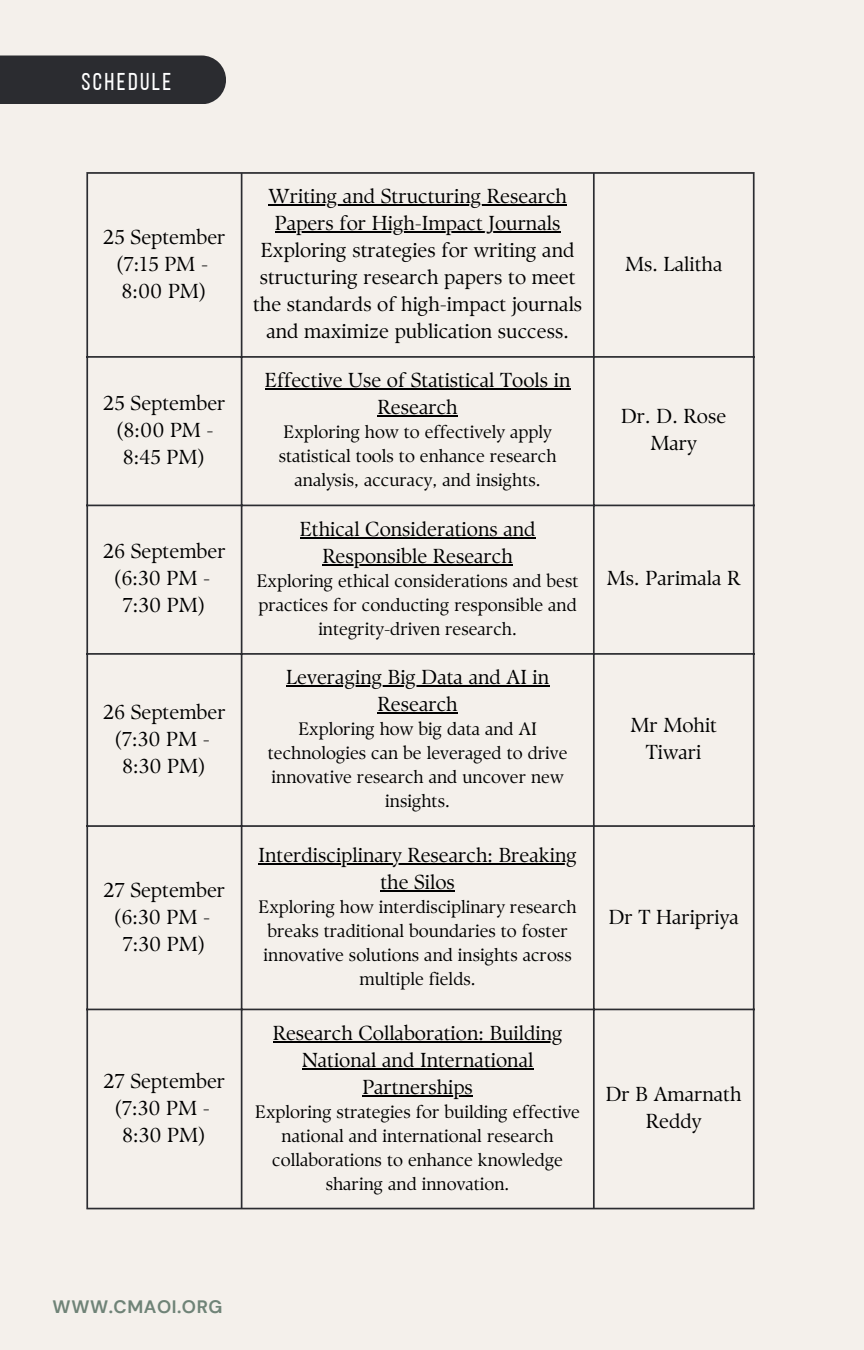
<style>
.page{position:relative;width:864px;height:1350px;background:#f4f0eb}
.page>*{position:absolute;margin:0;border:0;box-sizing:border-box;transform-origin:0 0}
.t1{font:24.3px "Bebas Neue";letter-spacing:.1em;color:#fff}
.t2{font:20.25px/27px "TY Serif D";color:#000;text-align:center}
.t3{font:18px/24.1px "TY Serif D";color:#000;text-align:center}
.t4{font:700 18px "DM Sans";letter-spacing:.03em;color:#6f8377}
</style>
<div class="page">
<hr style="left:268px;top:205px;width:299px;height:1px;background:#000">
<hr style="left:275px;top:232px;width:285px;height:1px;background:#000">
<hr style="left:265px;top:389px;width:305px;height:1px;background:#000">
<hr style="left:378px;top:416px;width:80px;height:1px;background:#000">
<hr style="left:300px;top:537px;width:236px;height:2px;background:#000">
<hr style="left:322px;top:564px;width:191px;height:2px;background:#000">
<hr style="left:286px;top:686px;width:263px;height:1px;background:#000">
<hr style="left:378px;top:713px;width:80px;height:1px;background:#000">
<hr style="left:258px;top:864px;width:319px;height:1px;background:#000">
<hr style="left:380px;top:891px;width:75px;height:1px;background:#000">
<hr style="left:273px;top:1041px;width:290px;height:2px;background:#000">
<hr style="left:302px;top:1068px;width:231px;height:2px;background:#000">
<hr style="left:362px;top:1095px;width:111px;height:2px;background:#000">
<hr style="left:86px;top:174px;width:2px;height:1034px;background:#2b2c30">
<hr style="left:241px;top:174px;width:1px;height:1034px;background:#2b2c30">
<hr style="left:593px;top:174px;width:2px;height:1034px;background:#2b2c30">
<hr style="left:753px;top:174px;width:2px;height:1034px;background:#2b2c30">
<hr style="left:86px;top:172px;width:669px;height:2px;background:#2b2c30">
<hr style="left:86px;top:356px;width:669px;height:2px;background:#2b2c30">
<hr style="left:86px;top:505px;width:669px;height:1px;background:#2b2c30">
<hr style="left:86px;top:653px;width:669px;height:2px;background:#2b2c30">
<hr style="left:86px;top:825px;width:669px;height:2px;background:#2b2c30">
<hr style="left:86px;top:1009px;width:669px;height:1px;background:#2b2c30">
<hr style="left:86px;top:1208px;width:669px;height:1px;background:#2b2c30">
<div style="left:0;top:56px;width:226px;height:48px;background:#2b2c30"></div>
<p class="t1" style="left:81px;top:72px;width:91px">SCHEDULE</p>
<h1 class="t2" style="left:103px;top:223px;width:124px">25 September</h1>
<p class="t2" style="left:115px;top:250px;width:95px">(7:15 PM -</p>
<p class="t2" style="left:121px;top:277px;width:87px">8:00 PM)</p>
<p class="t2" style="left:103px;top:389px;width:124px">25 September</p>
<p class="t2" style="left:115px;top:416px;width:100px">(8:00 PM -<br>8:45 PM)</p>
<p class="t2" style="left:103px;top:538px;width:124px">26 September</p>
<p class="t2" style="left:113px;top:565px;width:99px">(6:30 PM -</p>
<p class="t2" style="left:123px;top:592px;width:85px">7:30 PM)</p>
<p class="t2" style="left:103px;top:698px;width:124px">26 September</p>
<p class="t2" style="left:113px;top:725px;width:98px">(7:30 PM -</p>
<p class="t2" style="left:122px;top:752px;width:86px">8:30 PM)</p>
<p class="t2" style="left:104px;top:876px;width:123px">27 September</p>
<p class="t2" style="left:113px;top:903px;width:99px">(6:30 PM -</p>
<p class="t2" style="left:123px;top:930px;width:85px">7:30 PM)</p>
<p class="t2" style="left:104px;top:1067px;width:123px">27 September</p>
<p class="t2" style="left:113px;top:1094px;width:98px">(7:30 PM -</p>
<p class="t2" style="left:122px;top:1121px;width:86px">8:30 PM)</p>
<p class="t2" style="left:268px;top:183px;width:300px">Writing and Structuring Research</p>
<p class="t2" style="left:261px;top:210px;width:315px">Papers for High-Impact Journals<br>Exploring strategies for writing and</p>
<p class="t2" style="left:253px;top:264px;width:331px">structuring research papers to meet the standards of high-impact journals and maximize publication success.</p>
<p class="t2" style="left:265px;top:367px;width:307px">Effective Use of Statistical Tools in<br>Research</p>
<p class="t3" style="left:279px;top:420px;width:279px">Exploring how to effectively apply statistical tools to enhance research analysis, accuracy, and insights.</p>
<p class="t2" style="left:300px;top:515px;width:237px">Ethical Considerations and</p>
<p class="t2" style="left:322px;top:542px;width:192px">Responsible Research</p>
<p class="t3" style="left:257px;top:568px;width:323px">Exploring ethical considerations and best</p>
<p class="t3" style="left:259px;top:592px;width:320px">practices for conducting responsible and integrity-driven research.</p>
<p class="t2" style="left:625px;top:250px;width:99px">Ms. Lalitha</p>
<p class="t2" style="left:621px;top:403px;width:107px">Dr. D. Rose<br>Mary</p>
<p class="t2" style="left:607px;top:565px;width:135px">Ms. Parimala R</p>
<p class="t2" style="left:286px;top:664px;width:265px">Leveraging Big Data and AI in<br>Research</p>
<p class="t3" style="left:268px;top:717px;width:301px">Exploring how big data and AI technologies can be leveraged to drive innovative research and uncover new insights.</p>
<p class="t2" style="left:630px;top:712px;width:88px">Mr Mohit<br>Tiwari</p>
<p class="t2" style="left:258px;top:842px;width:320px">Interdisciplinary Research: Breaking the Silos</p>
<p class="t3" style="left:259px;top:895px;width:320px">Exploring how interdisciplinary research breaks traditional boundaries to foster innovative solutions and insights across multiple fields.</p>
<p class="t2" style="left:609px;top:903px;width:132px">Dr T Haripriya</p>
<p class="t2" style="left:273px;top:1019px;width:291px">Research Collaboration: Building<br>National and International</p>
<p class="t2" style="left:362px;top:1073px;width:112px">Partnerships</p>
<p class="t3" style="left:255px;top:1099px;width:326px">Exploring strategies for building effective national and international research</p>
<p class="t3" style="left:272px;top:1147px;width:292px">collaborations to enhance knowledge sharing and innovation.</p>
<p class="t2" style="left:606px;top:1081px;width:137px">Dr B Amarnath<br>Reddy</p>
<p class="t4" style="left:53px;top:1295px;width:171px">WWW.CMAOI.ORG</p>
</div>
